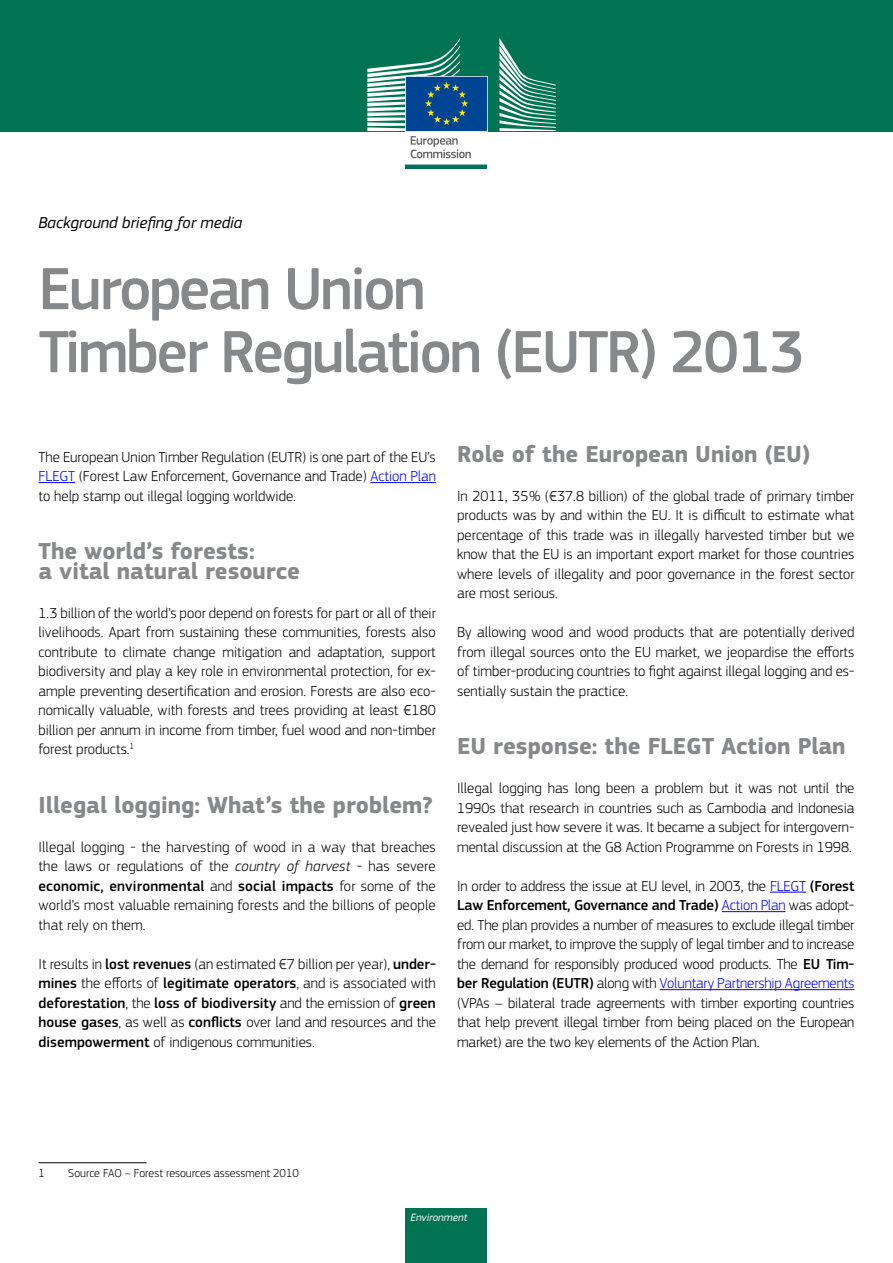
<style>
.page{position:relative;width:893px;height:1263px;background:#fff}
.page>*{position:absolute;margin:0;border:0;box-sizing:border-box;transform-origin:0 0}
.t1{font:500 61.8px/63px "PF Square Sans Pro";letter-spacing:-.04em;color:#87888a}
.t2{font:700 24px/19.5px "PF Square Sans Pro";color:#87888a}
.t3{font:italic 16.5px "PF Square Sans Pro";color:#000}
.t4{font:300 15px/19.5px "PF Square Sans Pro";color:#000;text-align:justify}
.t5{font:300 12px "PF Square Sans Pro";color:#000}
.t6{font:italic 11.1px "PF Square Sans Pro";color:#fff}
.s1{color:#00f}
.s2{font-style:italic}
.s3{font-weight:500}
</style>
<div class="page">
<div style="left:0;top:0;width:893px;height:131px;background:#007452"></div>
<div style="left:406px;top:1209px;width:81px;height:54px;background:#007452"></div>
<div style="left:406px;top:164px;width:81px;height:5px;background:#007452"></div>
<svg style="left:499px;top:38px;width:57px;height:93px"></svg>
<svg style="left:367px;top:38px;width:121px;height:127px"></svg>
<hr style="left:39px;top:482px;width:36px;height:1px;background:#00f">
<hr style="left:370px;top:482px;width:66px;height:1px;background:#00f">
<hr style="left:39px;top:1162px;width:108px;height:1px;background:#000">
<hr style="left:770px;top:892px;width:36px;height:1px;background:#00f">
<hr style="left:722px;top:911px;width:64px;height:1px;background:#00f">
<hr style="left:660px;top:989px;width:194px;height:1px;background:#00f">
<p class="t3" style="left:39px;top:212px;width:205px">Background briefing for media</p>
<h1 class="t1" style="left:39px;top:259px;width:768px">European Union<br>Timber Regulation (EUTR) 2013</h1>
<p class="t4" style="left:39px;top:447px;width:399px">The European Union Timber Regulation (EUTR) is one part of the EU’s <span class="s1">FLEGT</span> (Forest Law Enforcement, Governance and Trade) <span class="s1">Action Plan </span>to help stamp out illegal logging worldwide.</p>
<h2 class="t2" style="left:39px;top:542px;width:263px">The world’s forests:<br>a vital natural resource</h2>
<p class="t4" style="left:39px;top:603px;width:399px">1.3 billion of the world’s poor depend on forests for part or all of their livelihoods. Apart from sustaining these communities, forests also contribute to climate change mitigation and adaptation, support biodiversity and play a key role in environmental protection, for ex&shy;ample preventing desertification and erosion. Forests are also eco&shy;nomically valuable, with forests and trees providing at least €180 billion per annum in income from timber, fuel wood and non-timber forest products.<sup>1</sup></p>
<h2 class="t2" style="left:39px;top:796px;width:396px">Illegal logging: What’s the problem?</h2>
<p class="t4" style="left:39px;top:837px;width:399px">Illegal logging - the harvesting of wood in a way that breaches the laws or regulations of the <span class="s2">country of harvest</span> - has severe <span class="s3">economic, environmental</span> and <span class="s3">social impacts</span> for some of the world’s most valuable remaining forests and the billions of people that rely on them.</p>
<p class="t4" style="left:39px;top:954px;width:399px">It results in <span class="s3">lost revenues</span> (an estimated €7 billion per year), <span class="s3">under&shy;mines</span> the efforts of <span class="s3">legitimate operators</span>, and is associated with <span class="s3">deforestation</span>, the <span class="s3">loss of biodiversity</span> and the emission of <span class="s3">green house gases</span>, as well as <span class="s3">conflicts</span> over land and resources and the <span class="s3">disempowerment</span> of indigenous communities.</p>
<h2 class="t2" style="left:457px;top:445px;width:355px">Role of the European Union (EU)</h2>
<p class="t4" style="left:457px;top:486px;width:399px">In 2011, 35 % (€37.8 billion) of the global trade of primary timber products was by and within the EU. It is difficult to estimate what percentage of this trade was in illegally harvested timber but we know that the EU is an important export market for those countries where levels of illegality and poor governance in the forest sector are most serious.</p>
<p class="t4" style="left:457px;top:622px;width:399px">By allowing wood and wood products that are potentially derived from illegal sources onto the EU market, we jeopardise the efforts of timber-producing countries to fight against illegal logging and es&shy;sentially sustain the practice.</p>
<h2 class="t2" style="left:457px;top:737px;width:390px">EU response: the FLEGT Action Plan</h2>
<p class="t4" style="left:457px;top:778px;width:399px">Illegal logging has long been a problem but it was not until the 1990s that research in countries such as Cambodia and Indonesia revealed just how severe it was. It became a subject for intergovern&shy;mental discussion at the G8 Action Programme on Forests in 1998.</p>
<p class="t4" style="left:457px;top:876px;width:399px">In order to address the issue at EU level, in 2003, the <span class="s1">FLEGT</span> <span class="s3">(Forest Law Enforcement, Governance and Trade)</span> <span class="s1">Action Plan</span> was adopt&shy;ed. The plan provides a number of measures to exclude illegal timber from our market, to improve the supply of legal timber and to increase the demand for responsibly produced wood products. The <span class="s3">EU Tim&shy;ber Regulation (EUTR)</span> along with <span class="s1">Voluntary Partnership Agreements </span>(VPAs – bilateral trade agreements with timber exporting countries that help prevent illegal timber from being placed on the European market) are the two key elements of the Action Plan.</p>
<p class="t5" style="left:39px;top:1166px;width:8px">1</p>
<p class="t5" style="left:68px;top:1166px;width:232px">Source FAO – Forest resources assessment 2010</p>
<p class="t6" style="left:410px;top:1211px;width:58px">Environment</p>
</div>
